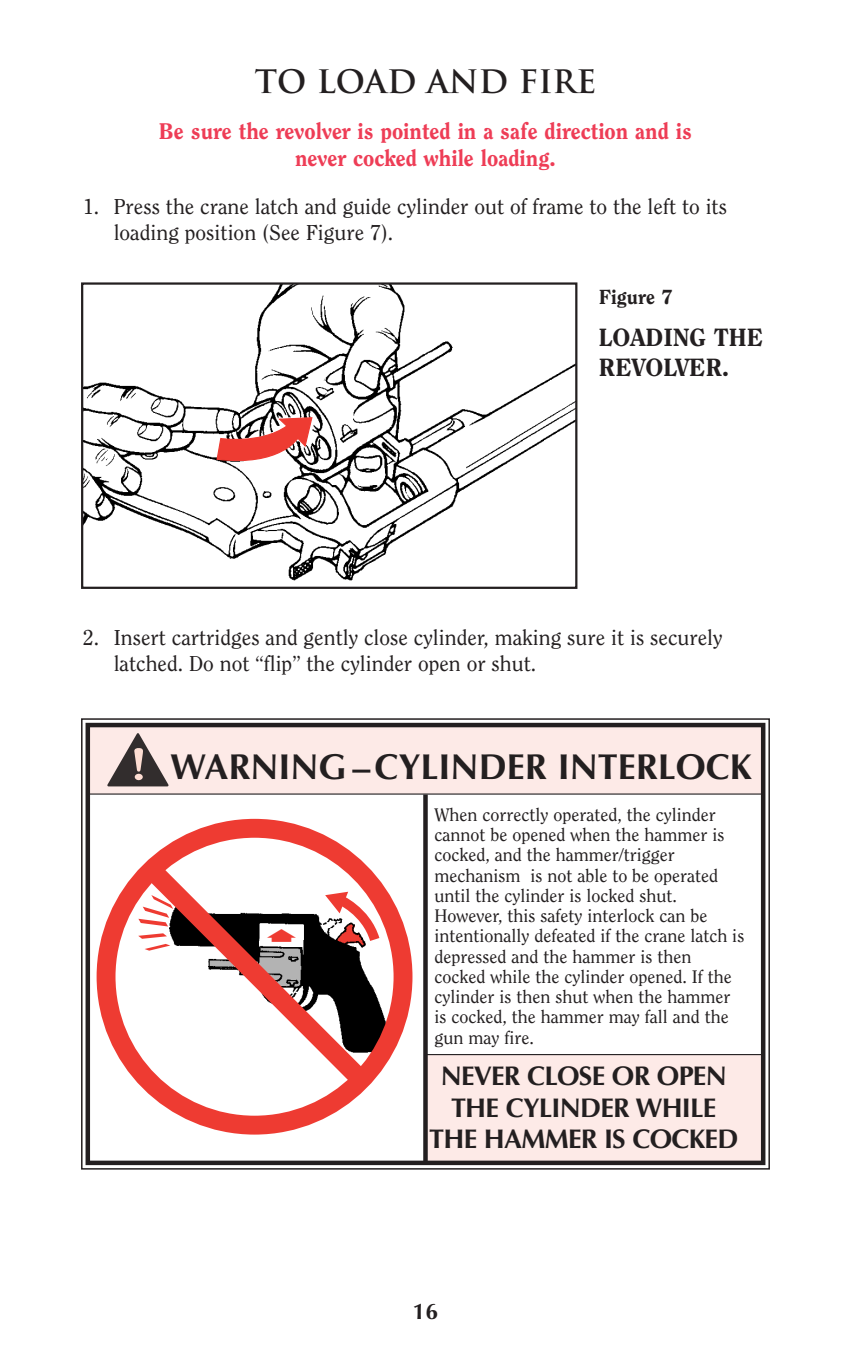
<style>
.page{position:relative;width:851px;height:1357px;background:#fff}
.page>*{position:absolute;margin:0;border:0;box-sizing:border-box;transform-origin:0 0}
.t1{font:700 36px "Optima";color:#231f20}
.t2{font:700 31.5px "Trajan Pro";color:#231f20}
.t3{font:700 27px/31.5px "Optima";letter-spacing:-.03em;color:#231f20;text-align:center}
.t4{font:800 24.75px/29.7px "Clearface";color:#231f20}
.t5{font:800 22.5px/27px "Clearface";color:#ee3d56;text-align:center}
.t6{font:700 22.5px "Optima";color:#231f20}
.t7{font:21.38px/25.7px "Clearface";color:#231f20}
.t8{font:800 20.25px "Clearface";color:#231f20}
.t9{font:18px/20.2px "Clearface";color:#231f20}
</style>
<div class="page">
<img style="left:84px;top:285px;width:490px;height:296px">
<svg style="left:216px;top:416px;width:97px;height:51px"></svg>
<div style="left:81px;top:282px;width:496px;height:307px;border:2px solid #231f20"></div>
<div style="left:89px;top:725px;width:673px;height:69px;background:#fdeae7"></div>
<div style="left:426px;top:1054px;width:336px;height:108px;background:#fdeae7"></div>
<svg style="left:107px;top:733px;width:61px;height:53px"></svg>
<div style="left:423px;top:794px;width:5px;height:368px;background:#231f20"></div>
<svg style="left:96px;top:818px;width:307px;height:317px"></svg>
<svg style="left:128px;top:847px;width:256px;height:256px"></svg>
<svg style="left:325px;top:889px;width:62px;height:62px"></svg>
<svg style="left:138px;top:933px;width:32px;height:17px"></svg>
<svg style="left:138px;top:895px;width:35px;height:31px"></svg>
<div style="left:81px;top:718px;width:689px;height:451px;border:2px solid #231f20"></div>
<div style="left:86px;top:723px;width:679px;height:442px;border:4px solid #231f20"></div>
<svg style="left:209px;top:929px;width:93px;height:58px"></svg>
<h2 class="t2" style="left:255px;top:64px;width:343px">TO LOAD AND FIRE</h2>
<p class="t5" style="left:159px;top:119px;width:535px">Be sure the revolver is pointed in a safe direction and is never cocked while loading.</p>
<p class="t7" style="left:114px;top:195px;width:615px;text-indent:-30px">1. Press the crane latch and guide cylinder out of frame to the left to its loading position (See Figure 7).</p>
<p class="t8" style="left:598px;top:288px;width:75px">Figure 7</p>
<h3 class="t4" style="left:598px;top:324px;width:166px">LOADING THE<br>REVOLVER.</h3>
<p class="t7" style="left:114px;top:626px;width:610px;text-indent:-30px">2. Insert cartridges and gently close cylinder, making sure it is securely latched. Do not “flip” the cylinder open or shut.</p>
<h1 class="t1" style="left:170px;top:746px;width:583px">WARNING –CYLINDER INTERLOCK</h1>
<p class="t9" style="left:434px;top:805px;width:311px">When correctly operated, the cylinder cannot be opened when the hammer is cocked, and the hammer/trigger mechanism is not able to be operated until the cylinder is locked shut.<br>However, this safety interlock can be intentionally defeated if the crane latch is depressed and the hammer is then cocked while the cylinder opened. If the cylinder is then shut when the hammer is cocked, the hammer may fall and the gun may fire.</p>
<h3 class="t3" style="left:429px;top:1061px;width:311px">NEVER CLOSE OR OPEN<br>THE CYLINDER WHILE<br>THE HAMMER IS COCKED</h3>
<p class="t6" style="left:413px;top:1298px;width:27px">16</p>
</div>
